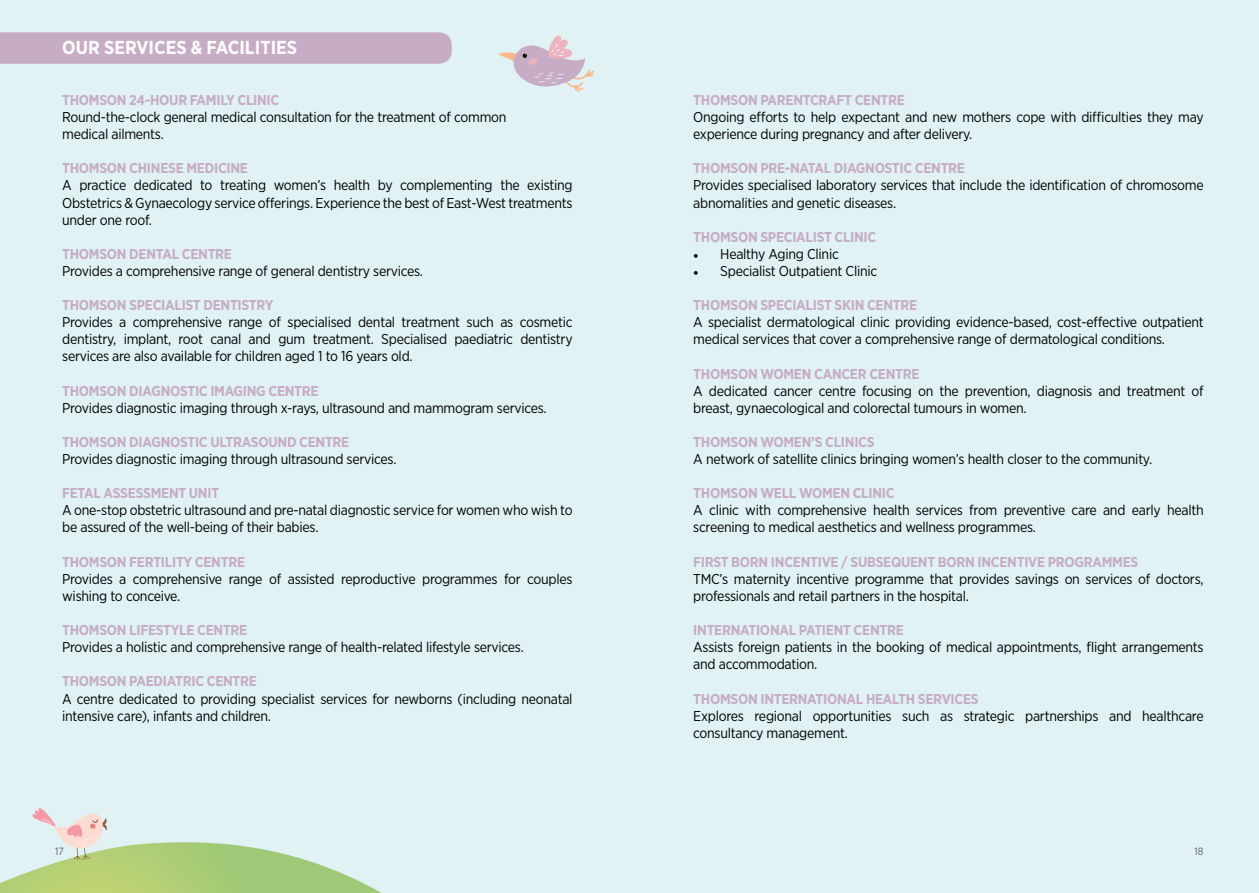
<style>
.page{position:relative;width:1259px;height:893px;background:#e0f2f3}
.page>*{position:absolute;margin:0;border:0;box-sizing:border-box;transform-origin:0 0}
.t1{font:700 18.75px "Gotham Narrow";color:#fff}
.t2{font:14.25px/17.1px "Gotham Narrow";letter-spacing:-.02em;color:#000}
.t3{font:700 14.25px "Gotham Narrow";letter-spacing:-.02em;color:#c7acc6}
.t4{font:10.5px "Gotham Narrow";color:#636466}
.s1{font-family:"Minion Pro"}
</style>
<div class="page">
<div style="left:0;top:32px;width:452px;height:32px;background:#c7acc6"></div>
<svg style="left:498px;top:36px;width:96px;height:56px"></svg>
<svg style="left:0;top:808px;width:381px;height:85px"></svg>
<svg style="left:41px;top:819px;width:11px;height:5px"></svg>
<h1 class="t1" style="left:62px;top:35px;width:236px">OUR SERVICES &amp; FACILITIES</h1>
<p class="t3" style="left:62px;top:91px;width:219px">THOMSON 24-HOUR FAMILY CLINIC</p>
<p class="t2" style="left:62px;top:108px;width:446px">Round-the-clock general medical consultation for the treatment of common medical ailments.</p>
<p class="t3" style="left:62px;top:159px;width:187px">THOMSON CHINESE MEDICINE</p>
<p class="t2" style="left:62px;top:177px;width:512px;text-align:justify">A practice dedicated to treating women’s health by complementing the existing Obstetrics &amp; Gynaecology service offerings. Experience the best of East-West treatments under one roof.</p>
<p class="t3" style="left:62px;top:245px;width:171px">THOMSON DENTAL CENTRE</p>
<p class="t2" style="left:62px;top:262px;width:362px">Provides a comprehensive range of general dentistry services.</p>
<p class="t3" style="left:62px;top:296px;width:213px">THOMSON SPECIALIST DENTISTRY</p>
<p class="t2" style="left:62px;top:313px;width:512px;text-align:justify">Provides a comprehensive range of specialised dental treatment such as cosmetic dentistry, implant, root canal and gum treatment. Specialised paediatric dentistry services are also available for children aged 1 to 16 years old.</p>
<p class="t3" style="left:62px;top:381px;width:258px">THOMSON DIAGNOSTIC IMAGING CENTRE</p>
<p class="t2" style="left:62px;top:399px;width:486px">Provides diagnostic imaging through x-rays, ultrasound and mammogram services.</p>
<p class="t3" style="left:62px;top:433px;width:289px">THOMSON DIAGNOSTIC ULTRASOUND CENTRE</p>
<p class="t2" style="left:62px;top:450px;width:336px">Provides diagnostic imaging through ultrasound services.</p>
<p class="t3" style="left:62px;top:484px;width:158px">FETAL ASSESSMENT UNIT</p>
<p class="t2" style="left:62px;top:501px;width:512px">A one-stop obstetric ultrasound and pre-natal diagnostic service for women who wish to be assured of the well-being of their babies.</p>
<p class="t3" style="left:62px;top:552px;width:184px">THOMSON FERTILITY CENTRE</p>
<p class="t2" style="left:62px;top:570px;width:512px">Provides a comprehensive range of assisted reproductive programmes for couples wishing to conceive.</p>
<p class="t3" style="left:62px;top:621px;width:187px">THOMSON LIFESTYLE CENTRE</p>
<p class="t2" style="left:62px;top:638px;width:463px">Provides a holistic and comprehensive range of health-related lifestyle services.</p>
<p class="t3" style="left:62px;top:672px;width:196px">THOMSON PAEDIATRIC CENTRE</p>
<p class="t2" style="left:62px;top:690px;width:512px">A centre dedicated to providing specialist services for newborns (including neonatal intensive care), infants and children.</p>
<p class="t3" style="left:693px;top:91px;width:213px">THOMSON PARENTCRAFT CENTRE</p>
<p class="t2" style="left:693px;top:108px;width:512px">Ongoing efforts to help expectant and new mothers cope with difficulties they may experience during pregnancy and after delivery.</p>
<p class="t3" style="left:693px;top:159px;width:273px">THOMSON PRE-NATAL DIAGNOSTIC CENTRE</p>
<p class="t2" style="left:693px;top:177px;width:512px">Provides specialised laboratory services that include the identification of chromosome abnomalities and genetic diseases.</p>
<p class="t3" style="left:693px;top:228px;width:185px">THOMSON SPECIALIST CLINIC</p>
<p class="t2" style="left:693px;top:245px;width:147px"><span class="s1">•</span> Healthy Aging Clinic</p>
<p class="t2" style="left:693px;top:262px;width:186px"><span class="s1">•</span> Specialist Outpatient Clinic</p>
<p class="t3" style="left:693px;top:296px;width:225px">THOMSON SPECIALIST SKIN CENTRE</p>
<p class="t2" style="left:693px;top:313px;width:512px">A specialist dermatological clinic providing evidence-based, cost-effective outpatient medical services that cover a comprehensive range of dermatological conditions.</p>
<p class="t3" style="left:693px;top:364px;width:228px">THOMSON WOMEN CANCER CENTRE</p>
<p class="t2" style="left:693px;top:382px;width:512px">A dedicated cancer centre focusing on the prevention, diagnosis and treatment of breast, gynaecological and colorectal tumours in women.</p>
<p class="t3" style="left:693px;top:433px;width:183px">THOMSON WOMEN’S CLINICS</p>
<p class="t2" style="left:693px;top:450px;width:460px">A network of satellite clinics bringing women’s health closer to the community.</p>
<p class="t3" style="left:693px;top:484px;width:203px">THOMSON WELL WOMEN CLINIC</p>
<p class="t2" style="left:693px;top:502px;width:512px">A clinic with comprehensive health services from preventive care and early health screening to medical aesthetics and wellness programmes.</p>
<p class="t3" style="left:693px;top:552px;width:446px">FIRST BORN INCENTIVE / SUBSEQUENT BORN INCENTIVE PROGRAMMES</p>
<p class="t2" style="left:693px;top:570px;width:512px">TMC’s maternity incentive programme that provides savings on services of doctors, professionals and retail partners in the hospital.</p>
<p class="t3" style="left:693px;top:621px;width:212px">INTERNATIONAL PATIENT CENTRE</p>
<p class="t2" style="left:693px;top:638px;width:512px">Assists foreign patients in the booking of medical appointments, flight arrangements and accommodation.</p>
<p class="t3" style="left:693px;top:689px;width:287px">THOMSON INTERNATIONAL HEALTH SERVICES</p>
<p class="t2" style="left:693px;top:707px;width:512px">Explores regional opportunities such as strategic partnerships and healthcare consultancy management.</p>
<p class="t4" style="left:55px;top:844px;width:10px">17</p>
<p class="t4" style="left:1194px;top:844px;width:11px">18</p>
</div>
